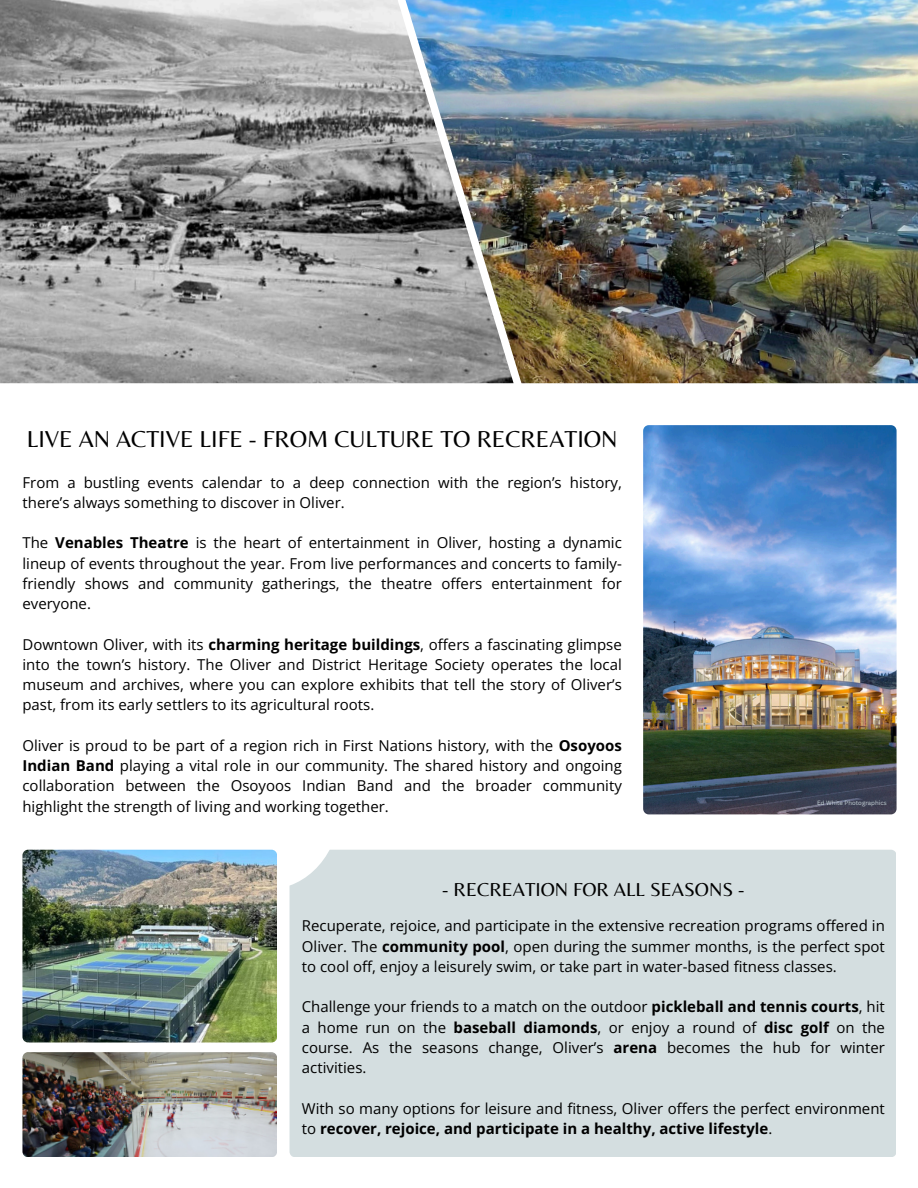
<style>
.page{position:relative;width:918px;height:1188px;background:#fff}
.page>*{position:absolute;margin:0;border:0;box-sizing:border-box;transform-origin:0 0}
.t1{font:24px "Belleza";color:#000}
.t2{font:19.5px "Belleza";color:#000}
.t3{font:15px/20.2px "Open Sans";color:#000;text-align:justify}
.t4{font:6px "Canva Sans";color:#c6d3d6}
.s1{font-weight:700}
</style>
<div class="page">
<img style="left:0;top:0;width:404px;height:383px">
<img style="left:404px;top:0;width:514px;height:383px">
<div style="left:290px;top:850px;width:606px;height:307px;background:#d4dee0"></div>
<div style="left:196px;top:726px;width:144px;height:163px;background:#fff;border-radius:50%"></div>
<img style="left:22px;top:850px;width:255px;height:192px;border-radius:6px">
<img style="left:22px;top:1052px;width:255px;height:105px;border-radius:6px">
<img style="left:643px;top:425px;width:253px;height:389px;border-radius:6px">
<p class="t1" style="left:27px;top:425px;width:592px">LIVE AN ACTIVE LIFE - FROM CULTURE TO RECREATION</p>
<h3 class="t3" style="left:22px;top:472px;width:601px">From a bustling events calendar to a deep connection with the region’s history, there’s always something to discover in Oliver.</h3>
<h3 class="t3" style="left:22px;top:532px;width:601px">The <span class="s1">Venables Theatre</span> is the heart of entertainment in Oliver, hosting a dynamic lineup of events throughout the year. From live performances and concerts to family&shy;friendly shows and community gatherings, the theatre offers entertainment for everyone.</h3>
<h3 class="t3" style="left:22px;top:634px;width:601px">Downtown Oliver, with its <span class="s1">charming heritage buildings</span>, offers a fascinating glimpse into the town’s history. The Oliver and District Heritage Society operates the local museum and archives, where you can explore exhibits that tell the story of Oliver’s past, from its early settlers to its agricultural roots.</h3>
<h3 class="t3" style="left:22px;top:735px;width:601px">Oliver is proud to be part of a region rich in First Nations history, with the <span class="s1">Osoyoos Indian Band</span> playing a vital role in our community. The shared history and ongoing collaboration between the Osoyoos Indian Band and the broader community highlight the strength of living and working together.</h3>
<p class="t4" style="left:817px;top:799px;width:71px">Ed White Photographics</p>
<h2 class="t2" style="left:442px;top:878px;width:304px">- RECREATION FOR ALL SEASONS -</h2>
<h3 class="t3" style="left:302px;top:915px;width:585px">Recuperate, rejoice, and participate in the extensive recreation programs offered in Oliver. The <span class="s1">community pool</span>, open during the summer months, is the perfect spot to cool off, enjoy a leisurely swim, or take part in water-based fitness classes.</h3>
<h3 class="t3" style="left:302px;top:996px;width:585px">Challenge your friends to a match on the outdoor <span class="s1">pickleball and tennis courts</span>, hit a home run on the <span class="s1">baseball diamonds</span>, or enjoy a round of <span class="s1">disc golf</span> on the course. As the seasons change, Oliver’s <span class="s1">arena</span> becomes the hub for winter activities.</h3>
<h3 class="t3" style="left:302px;top:1098px;width:585px">With so many options for leisure and fitness, Oliver offers the perfect environment to <span class="s1">recover, rejoice, and participate in a healthy, active lifestyle</span>.</h3>
</div>
